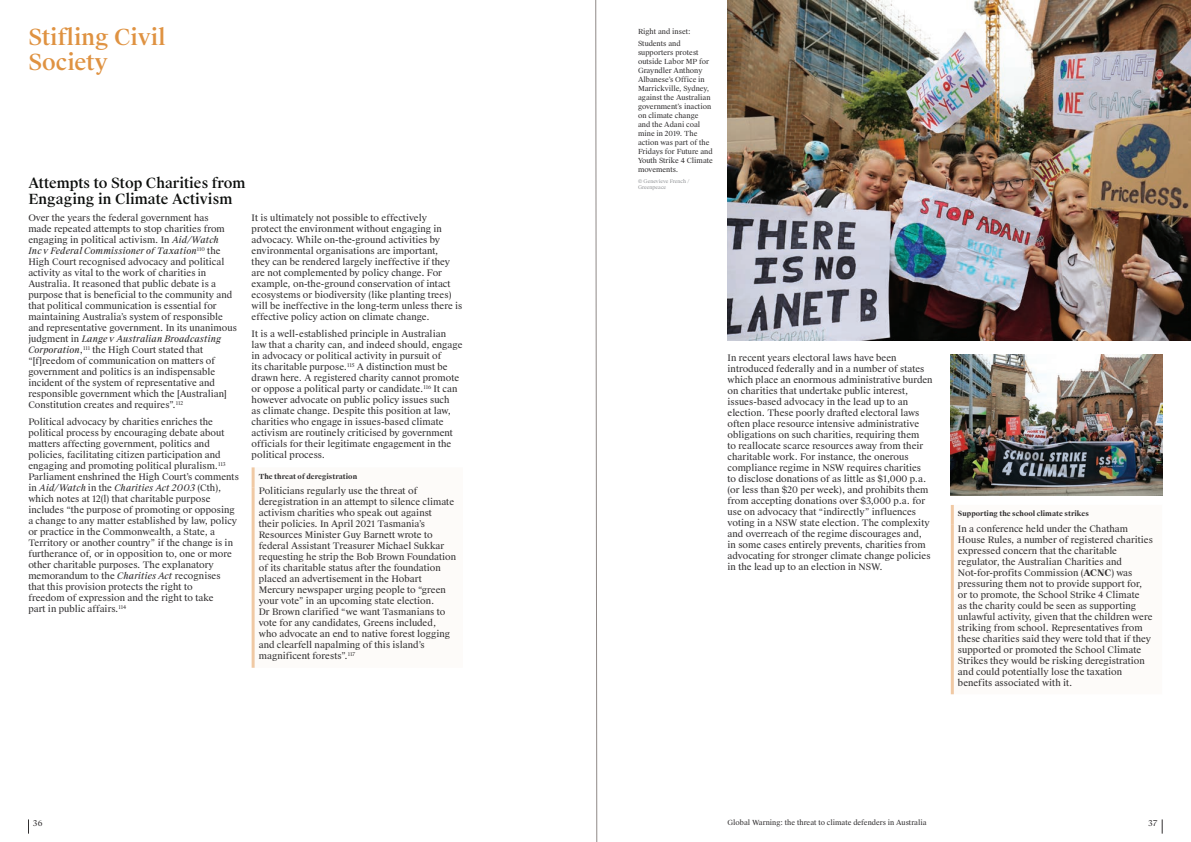
<style>
.page{position:relative;width:1191px;height:842px;background:#fff}
.page>*{position:absolute;margin:0;border:0;box-sizing:border-box;transform-origin:0 0}
.t1{font:500 22px/25px "Suisse Works";color:#df9241}
.t2{font:500 14px/16px "Suisse Works";color:#0c0e0c}
.t3{font:9px/11px "Suisse Works";color:#312f30}
.t4{font:8px "Suisse Works";color:#312f30}
.t5{font:7px/9px "Suisse Works";color:#312f30}
.t6{font:700 7px "Suisse Works";color:#312f30}
.t7{font:5px/6px "Suisse Works";color:#939598}
.s1{font-style:italic}
.s2{font-weight:700}
</style>
<div class="page">
<svg style="left:28px;top:819px;width:1px;height:15px"></svg>
<svg style="left:1162px;top:819px;width:1px;height:15px"></svg>
<img style="left:950px;top:354px;width:212px;height:141px">
<svg style="left:953px;top:505px;width:1px;height:189px"></svg>
<hr style="left:950px;top:505px;width:3px;height:20px;background:#f0c9a4">
<hr style="left:950px;top:525px;width:3px;height:169px;background:#f0c9a4">
<hr style="left:252px;top:467px;width:3px;height:20px;background:#f0c9a4">
<hr style="left:252px;top:487px;width:3px;height:181px;background:#f0c9a4">
<img style="left:727px;top:0;width:464px;height:340px">
<svg style="left:595px;top:0;width:2px;height:842px"></svg>
<h1 class="t1" style="left:28px;top:26px;width:139px">Stifling Civil<br>Society</h1>
<h2 class="t2" style="left:28px;top:176px;width:219px">Attempts to Stop Charities from<br>Engaging in Climate Activism</h2>
<p class="t3" style="left:28px;top:213px;width:210px">Over the years the federal government has<br>made repeated attempts to stop charities from engaging in political activism. In <span class="s1">Aid/Watch<br>Inc v Federal Commissioner of Taxation</span><sup>110</sup> the High Court recognised advocacy and political activity as vital to the work of charities in Australia. It reasoned that public debate is a purpose that is beneficial to the community and that political communication is essential for maintaining Australia’s system of responsible and representative government. In its unanimous judgment in <span class="s1">Lange v Australian Broadcasting Corporation</span>,<sup>111</sup> the High Court stated that “[f]reedom of communication on matters of government and politics is an indispensable incident of the system of representative and responsible government which the [Australian] Constitution creates and requires”.<sup>112</sup></p>
<p class="t3" style="left:28px;top:416px;width:212px">Political advocacy by charities enriches the political process by encouraging debate about matters affecting government, politics and policies, facilitating citizen participation and engaging and promoting political pluralism.<sup>113<br></sup>Parliament enshrined the High Court’s comments in <span class="s1">Aid/Watch</span> in the <span class="s1">Charities Act 2003</span> (Cth), which notes at 12(l) that charitable purpose includes “the purpose of promoting or opposing a change to any matter established by law, policy or practice in the Commonwealth, a State, a Territory or another country” if the change is in furtherance of, or in opposition to, one or more other charitable purposes. The explanatory memorandum to the <span class="s1">Charities Act</span> recognises that this provision protects the right to<br>freedom of expression and the right to take<br>part in public affairs.<sup>114</sup></p>
<p class="t3" style="left:252px;top:213px;width:212px">It is ultimately not possible to effectively<br>protect the environment without engaging in advocacy. While on-the-ground activities by environmental organisations are important,<br>they can be rendered largely ineffective if they are not complemented by policy change. For example, on-the-ground conservation of intact ecosystems or biodiversity (like planting trees) will be ineffective in the long-term unless there is effective policy action on climate change.</p>
<p class="t3" style="left:252px;top:328px;width:212px">It is a well-established principle in Australian law that a charity can, and indeed should, engage in advocacy or political activity in pursuit of<br>its charitable purpose.<sup>115</sup> A distinction must be drawn here. A registered charity cannot promote or oppose a political party or candidate.<sup>116</sup> It can however advocate on public policy issues such<br>as climate change. Despite this position at law, charities who engage in issues-based climate activism are routinely criticised by government officials for their legitimate engagement in the political process.</p>
<p class="t6" style="left:259px;top:472px;width:100px">The threat of deregistration</p>
<p class="t3" style="left:259px;top:486px;width:199px">Politicians regularly use the threat of deregistration in an attempt to silence climate activism charities who speak out against<br>their policies. In April 2021 Tasmania’s Resources Minister Guy Barnett wrote to federal Assistant Treasurer Michael Sukkar requesting he strip the Bob Brown Foundation of its charitable status after the foundation placed an advertisement in the Hobart Mercury newspaper urging people to “green your vote” in an upcoming state election.<br>Dr Brown clarified “we want Tasmanians to vote for any candidates, Greens included, who advocate an end to native forest logging and clearfell napalming of this island’s magnificent forests”.<sup>117</sup></p>
<p class="t5" style="left:638px;top:26px;width:54px;line-height:11.8px">Right and inset:<br>Students and</p>
<p class="t5" style="left:638px;top:48px;width:76px">supporters protest outside Labor MP for<br>Grayndler Anthony<br>Albanese’s Office in<br>Marrickville, Sydney, against the Australian government’s inaction on climate change<br>and the Adani coal mine in 2019. The action was part of the<br>Fridays for Future and<br>Youth Strike 4 Climate movements.</p>
<p class="t7" style="left:638px;top:179px;width:53px">© Genevieve French /<br>Greenpeace</p>
<p class="t3" style="left:727px;top:353px;width:206px">In recent years electoral laws have been introduced federally and in a number of states which place an enormous administrative burden on charities that undertake public interest, issues-based advocacy in the lead up to an election. These poorly drafted electoral laws often place resource intensive administrative obligations on such charities, requiring them<br>to reallocate scarce resources away from their charitable work. For instance, the onerous compliance regime in NSW requires charities<br>to disclose donations of as little as $1,000 p.a. (or less than $20 per week), and prohibits them from accepting donations over $3,000 p.a. for use on advocacy that “indirectly” influences voting in a NSW state election. The complexity and overreach of the regime discourages and, in some cases entirely prevents, charities from advocating for stronger climate change policies in the lead up to an election in NSW.</p>
<p class="t6" style="left:958px;top:509px;width:133px">Supporting the school climate strikes</p>
<p class="t3" style="left:958px;top:523px;width:196px">In a conference held under the Chatham House Rules, a number of registered charities expressed concern that the charitable regulator, the Australian Charities and Not-for-profits Commission (<span class="s2">ACNC</span>) was pressuring them not to provide support for, or to promote, the School Strike 4 Climate<br>as the charity could be seen as supporting unlawful activity, given that the children were striking from school. Representatives from these charities said they were told that if they supported or promoted the School Climate Strikes they would be risking deregistration and could potentially lose the taxation benefits associated with it.</p>
<p class="t4" style="left:33px;top:818px;width:11px">36</p>
<p class="t5" style="left:727px;top:818px;width:200px">Global Warning: the threat to climate defenders in Australia</p>
<p class="t4" style="left:1148px;top:818px;width:10px">37</p>
</div>
